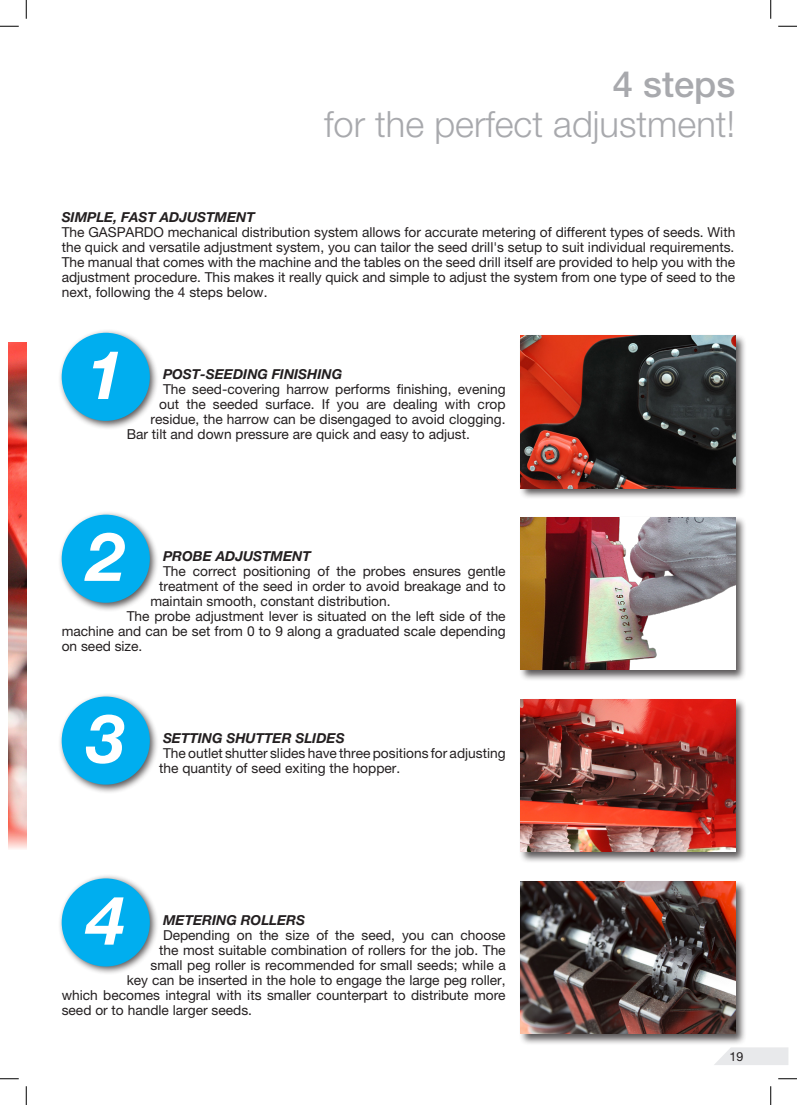
<style>
.page{position:relative;width:797px;height:1105px;background:#fff}
.page>*{position:absolute;margin:0;border:0;box-sizing:border-box;transform-origin:0 0}
.t1{font:italic 700 67.5px "Helvetica Neue LT Pro";color:#fff}
.t2{font:300 36.25px/40px "Helvetica Neue LT Pro";color:#a8a9ad;text-align:right}
.t3{font:13.75px/15px "Helvetica Neue LT Pro";color:#231f20;text-align:justify}
.t4{font:italic 700 13.75px "Helvetica Neue LT Pro";color:#231f20}
.t5{font:12.5px "Helvetica Neue LT Pro";color:#231f20}
.s1{font-weight:500}
</style>
<div class="page">
<img style="left:9px;top:342px;width:17px;height:507px">
<div style="left:519px;top:334px;width:228px;height:166px;background:#231f20;opacity:.75"></div>
<img style="left:521px;top:335px;width:214px;height:153px">
<div style="left:57px;top:328px;width:102px;height:102px;background:#231f20;opacity:.75"></div>
<div style="left:62px;top:333px;width:88px;height:88px;background:#00aeef;border-radius:50%"></div>
<div style="left:519px;top:515px;width:228px;height:167px;background:#231f20;opacity:.75"></div>
<img style="left:521px;top:517px;width:214px;height:153px">
<div style="left:57px;top:510px;width:102px;height:102px;background:#231f20;opacity:.75"></div>
<div style="left:62px;top:515px;width:88px;height:88px;background:#00aeef;border-radius:50%"></div>
<div style="left:519px;top:697px;width:228px;height:167px;background:#231f20;opacity:.75"></div>
<img style="left:521px;top:699px;width:214px;height:153px">
<div style="left:57px;top:692px;width:102px;height:102px;background:#231f20;opacity:.75"></div>
<div style="left:62px;top:696px;width:88px;height:89px;background:#00aeef;border-radius:50%"></div>
<div style="left:519px;top:879px;width:228px;height:167px;background:#231f20;opacity:.75"></div>
<img style="left:521px;top:881px;width:214px;height:153px">
<div style="left:57px;top:874px;width:102px;height:102px;background:#231f20;opacity:.75"></div>
<div style="left:62px;top:878px;width:88px;height:88px;background:#00aeef;border-radius:50%"></div>
<svg style="left:714px;top:1047px;width:74px;height:18px"></svg>
<svg style="left:0;top:25px;width:19px;height:2px"></svg>
<svg style="left:778px;top:25px;width:19px;height:2px"></svg>
<svg style="left:0;top:1078px;width:19px;height:1px"></svg>
<svg style="left:778px;top:1078px;width:19px;height:1px"></svg>
<svg style="left:25px;top:0;width:2px;height:19px"></svg>
<svg style="left:25px;top:1086px;width:2px;height:19px"></svg>
<svg style="left:770px;top:0;width:1px;height:19px"></svg>
<svg style="left:770px;top:1086px;width:1px;height:19px"></svg>
<p class="t2" style="left:324px;top:63px;width:412px"><span class="s1">4 steps<br></span>for the perfect adjustment!</p>
<p class="t4" style="left:62px;top:209px;width:195px">SIMPLE, FAST ADJUSTMENT</p>
<p class="t3" style="left:62px;top:225px;width:675px">The GASPARDO mechanical distribution system allows for accurate metering of different types of seeds. With the quick and versatile adjustment system, you can tailor the seed drill's setup to suit individual requirements.</p>
<p class="t3" style="left:62px;top:255px;width:675px">The manual that comes with the machine and the tables on the seed drill itself are provided to help you with the adjustment procedure. This makes it really quick and simple to adjust the system from one type of seed to the next, following the 4 steps below.</p>
<p class="t1" style="left:86px;top:333px;width:39px">1</p>
<p class="t4" style="left:163px;top:366px;width:181px">POST-SEEDING FINISHING</p>
<p class="t3" style="left:163px;top:382px;width:344px">The seed-covering harrow performs finishing, evening</p>
<p class="t3" style="left:159px;top:397px;width:348px">out the seeded surface. If you are dealing with crop</p>
<p class="t3" style="left:150px;top:412px;width:356px">residue, the harrow can be disengaged to avoid clogging.</p>
<p class="t3" style="left:127px;top:427px;width:345px">Bar tilt and down pressure are quick and easy to adjust.</p>
<p class="t1" style="left:87px;top:515px;width:39px">2</p>
<p class="t4" style="left:163px;top:548px;width:149px">PROBE ADJUSTMENT</p>
<p class="t3" style="left:163px;top:563px;width:344px">The correct positioning of the probes ensures gentle</p>
<p class="t3" style="left:159px;top:578px;width:348px">treatment of the seed in order to avoid breakage and to</p>
<p class="t3" style="left:150px;top:593px;width:241px">maintain smooth, constant distribution.</p>
<p class="t3" style="left:62px;top:608px;width:445px;text-indent:65px">The probe adjustment lever is situated on the left side of the machine and can be set from 0 to 9 along a graduated scale depending on seed size.</p>
<p class="t1" style="left:87px;top:697px;width:39px">3</p>
<p class="t4" style="left:163px;top:729px;width:183px">SETTING SHUTTER SLIDES</p>
<p class="t3" style="left:163px;top:745px;width:344px">The outlet shutter slides have three positions for adjusting</p>
<p class="t3" style="left:159px;top:760px;width:242px">the quantity of seed exiting the hopper.</p>
<p class="t1" style="left:87px;top:879px;width:39px">4</p>
<p class="t4" style="left:163px;top:911px;width:144px">METERING ROLLERS</p>
<p class="t3" style="left:163px;top:927px;width:344px">Depending on the size of the seed, you can choose</p>
<p class="t3" style="left:159px;top:942px;width:348px">the most suitable combination of rollers for the job. The</p>
<p class="t3" style="left:150px;top:957px;width:357px">small peg roller is recommended for small seeds; while a</p>
<p class="t3" style="left:127px;top:972px;width:380px">key can be inserted in the hole to engage the large peg roller,</p>
<p class="t3" style="left:62px;top:987px;width:445px">which becomes integral with its smaller counterpart to distribute more</p>
<p class="t3" style="left:62px;top:1002px;width:192px">seed or to handle larger seeds.</p>
<p class="t5" style="left:729px;top:1049px;width:15px">19</p>
</div>
